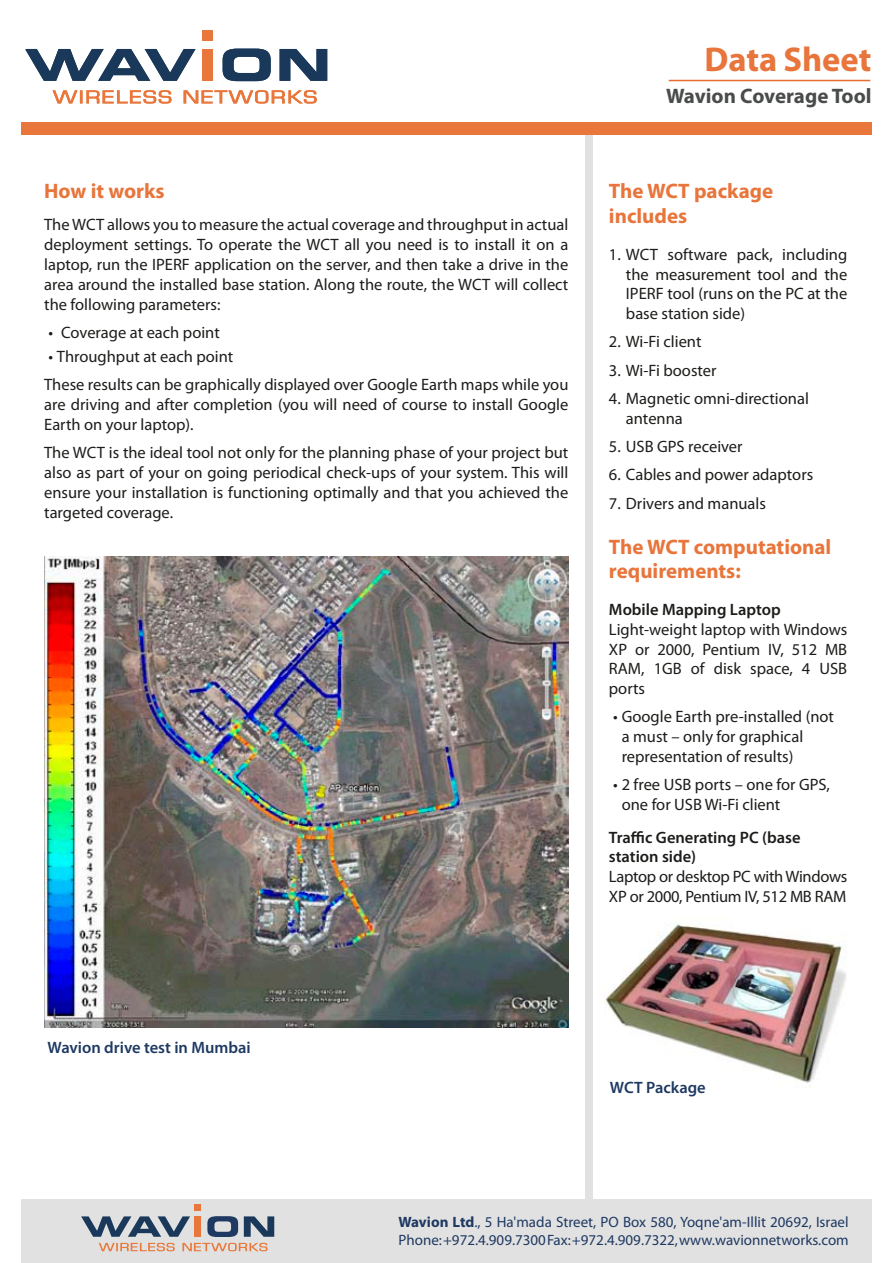
<style>
.page{position:relative;width:893px;height:1263px;background:#fff}
.page>*{position:absolute;margin:0;border:0;box-sizing:border-box;transform-origin:0 0}
.t1{font:700 34.5px "Myriad";color:#e8753b}
.t2{font:700 21px/24px "Myriad";color:#e8753b}
.t3{font:700 21px/25.2px "Myriad Pro";color:#e8753b}
.t4{font:700 21px "Myriad Pro";color:#4a4b4b}
.t5{font:16.5px/19.8px "Myriad Pro";color:#1c1c1a}
.t6{font:600 16.5px/19.8px "Myriad Pro";color:#1c1c1a}
.t7{font:16.5px/19.8px "Myriad Pro";letter-spacing:-.02em;color:#1c1c1a}
.t8{font:600 16.5px "Myriad Pro";color:#1e3962}
.t9{font:15px/18px "Myriad Pro";color:#1e3962}
.s1{font-weight:700}
</style>
<div class="page">
<hr style="left:669px;top:80px;width:201px;height:1px;background:#e86b30">
<div style="left:21px;top:1199px;width:851px;height:64px;background:#e2e1e1"></div>
<svg style="left:81px;top:1216px;width:109px;height:21px"></svg>
<svg style="left:207px;top:1216px;width:31px;height:21px"></svg>
<svg style="left:244px;top:1216px;width:30px;height:21px"></svg>
<div style="left:194px;top:1216px;width:7px;height:21px;background:#e9763b"></div>
<div style="left:194px;top:1204px;width:7px;height:7px;background:#e9763b"></div>
<svg style="left:99px;top:1243px;width:169px;height:8px"></svg>
<div style="left:585px;top:123px;width:7px;height:1080px;background:#e2e1e1"></div>
<img style="left:604px;top:923px;width:242px;height:160px">
<div style="left:21px;top:122px;width:851px;height:12px;background:#e9763b"></div>
<svg style="left:26px;top:49px;width:170px;height:32px"></svg>
<svg style="left:223px;top:49px;width:48px;height:32px"></svg>
<svg style="left:280px;top:49px;width:47px;height:32px"></svg>
<div style="left:202px;top:49px;width:11px;height:32px;background:#e9763b"></div>
<div style="left:202px;top:30px;width:11px;height:11px;background:#e9763b"></div>
<svg style="left:53px;top:90px;width:264px;height:14px"></svg>
<img style="left:44px;top:556px;width:525px;height:472px">
<p class="t3" style="left:44px;top:177px;width:122px">How it works</p>
<p class="t5" style="left:44px;top:215px;width:526px;text-align:justify">TheWCT allows you to measure the actual coverage and throughput in actual deployment settings. To operate the WCT all you need is to install it on a laptop, run the IPERF application on the server, and then take a drive in the area around the installed base station. Along the route, the WCT will collect the following parameters:</p>
<p class="t5" style="left:61px;top:322px;width:160px">Coverage at each point</p>
<p class="t5" style="left:48px;top:322px;width:6px">•</p>
<p class="t5" style="left:44px;top:342px;width:526px;line-height:28.3px">• Throughput at each point<br>These results can be graphically displayed over Google Earth maps while you</p>
<p class="t5" style="left:44px;top:394px;width:526px">are driving and after completion (you will need of course to install Google<br>Earth on your laptop .(</p>
<p class="t5" style="left:44px;top:442px;width:526px;text-align:justify">The WCT is the ideal tool not only for the planning phase of your project but also as part of your on going periodical check-ups of your system. This will ensure your installation is functioning optimally and that you achieved the targeted coverage.</p>
<h1 class="t1" style="left:704px;top:42px;width:168px">Data Sheet</h1>
<p class="t4" style="left:666px;top:82px;width:207px">Wavion Coverage Tool</p>
<p class="t3" style="left:609px;top:177px;width:166px">The WCT package includes</p>
<p class="t5" style="left:668px;top:244px;width:61px">software</p>
<p class="t5" style="left:737px;top:244px;width:38px">pack,</p>
<p class="t5" style="left:782px;top:244px;width:66px">including</p>
<p class="t5" style="left:626px;top:244px;width:223px;text-indent:-17px">1. WCT<br>the measurement tool and the<br>IPERF tool (runs on the PC at the base station side(</p>
<p class="t5" style="left:609px;top:332px;width:94px">2. Wi-Fi client</p>
<p class="t5" style="left:609px;top:360px;width:109px">3. Wi-Fi booster</p>
<p class="t5" style="left:626px;top:388px;width:184px;text-indent:-17px">4. Magnetic omni-directional antenna</p>
<p class="t5" style="left:609px;top:436px;width:135px">5. USB GPS receiver</p>
<p class="t5" style="left:609px;top:465px;width:206px">6. Cables and power adaptors</p>
<p class="t5" style="left:609px;top:493px;width:159px">7. Drivers and manuals</p>
<p class="t2" style="left:609px;top:536px;width:224px">The WCT computational requirements:</p>
<p class="t6" style="left:609px;top:599px;width:173px">Mobile Mapping Laptop</p>
<p class="t5" style="left:609px;top:619px;width:240px;text-align:right">Light-weight laptop with Windows<br>MB</p>
<p class="t5" style="left:609px;top:639px;width:20px">XP</p>
<p class="t5" style="left:702px;top:639px;width:59px">Pentium</p>
<p class="t5" style="left:768px;top:639px;width:17px">IV,</p>
<p class="t5" style="left:657px;top:639px;width:39px">2000,</p>
<p class="t5" style="left:792px;top:639px;width:27px">512</p>
<p class="t5" style="left:635px;top:639px;width:16px">or</p>
<p class="t5" style="left:691px;top:659px;width:15px">of</p>
<p class="t5" style="left:714px;top:659px;width:29px">disk</p>
<p class="t5" style="left:819px;top:659px;width:29px">USB</p>
<p class="t5" style="left:609px;top:659px;width:74px">RAM 1, GB ports</p>
<p class="t5" style="left:622px;top:707px;width:214px;text-indent:-8px">• Google Earth pre-installed (not a must – only for graphical representation of results(</p>
<p class="t5" style="left:622px;top:775px;width:210px;text-indent:-8px">2• free USB ports – one for GPS, one for USB Wi-Fi client</p>
<p class="t6" style="left:609px;top:827px;width:193px">Traffic Generating PC (base station side(</p>
<p class="t7" style="left:609px;top:866px;width:240px">Laptop or desktop PC with Windows<br>XP or 2000, Pentium IV, 512 MB RAM</p>
<p class="t5" style="left:750px;top:659px;width:62px">space 4,</p>
<p class="t8" style="left:48px;top:1037px;width:205px">Wavion drive test in Mumbai</p>
<p class="t8" style="left:610px;top:1077px;width:97px">WCT Package</p>
<p class="t9" style="left:399px;top:1213px;width:452px"><span class="s1">Wavion Ltd</span> 5., Ha'mada Street, PO Box 580, Yoqne'am-Illit 20692, Israel<br>Phone:+972.4.909.7300Fax:+972.4.909.7322,www.wavionnetworks.com</p>
</div>
